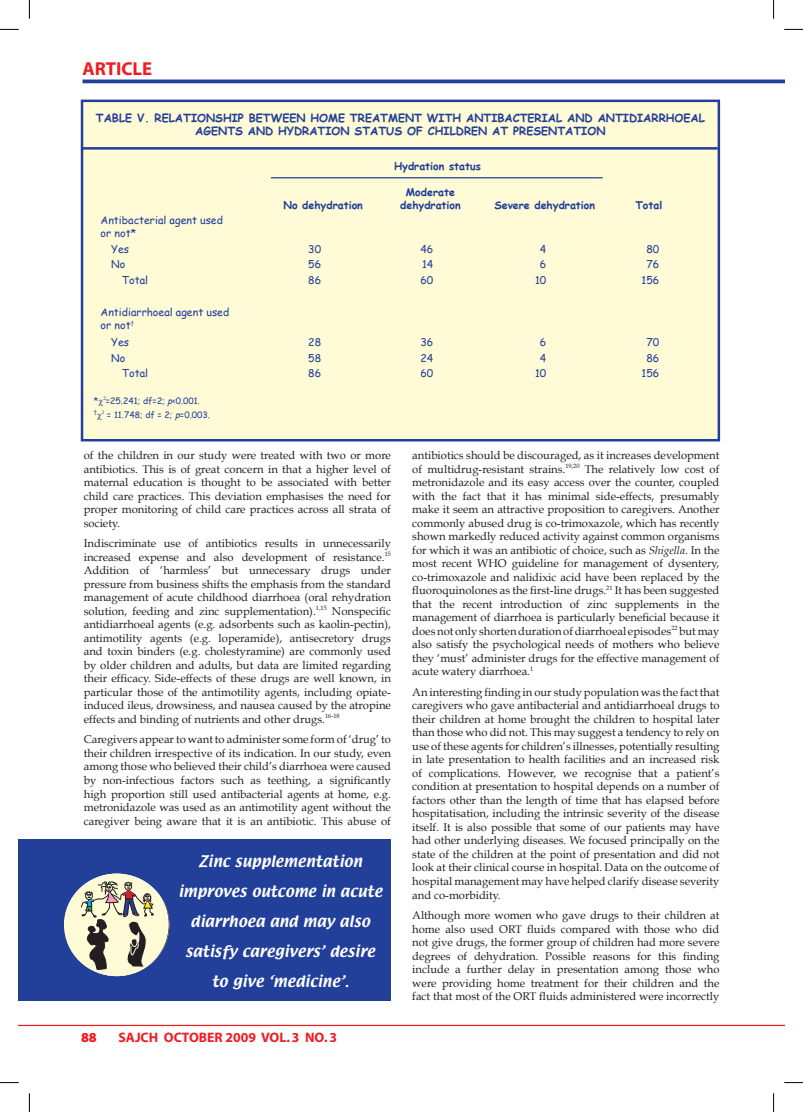
<style>
.page{position:relative;width:803px;height:1112px;background:#fff}
.page>*{position:absolute;margin:0;border:0;box-sizing:border-box;transform-origin:0 0}
.t1{font:700 18.75px "Myriad";color:#ee1d23}
.t2{font:13.75px/30px "Textile";letter-spacing:.02em;color:#fff;text-align:center}
.t3{font:700 13.75px "Myriad";color:#ee1d23}
.t4{font:900 13.75px "Myriad Pro";color:#ee1d23}
.t5{font:11.25px/13.5px "Book Antiqua";color:#231f20;text-align:justify}
.t6{font:700 11.25px/13.5px "Comic Sans MS";color:#223f99;text-align:center}
.t7{font:10.62px/12.8px "Comic Sans MS";color:#223f99}
.t8{font:700 10.62px/12.8px "Comic Sans MS";color:#223f99;text-align:center}
.t9{font:8.75px "Comic Sans MS";color:#223f99}
.t10{font:6.25px "Book Antiqua";color:#223f99}
.t11{font:5px "Book Antiqua";color:#223f99}
.s1{font-style:italic}
.s2{font-size:5px}
</style>
<div class="page">
<hr style="left:19px;top:1024px;width:765px;height:1px;background:#ee1d23">
<svg style="left:83px;top:79px;width:701px;height:4px;background:#3f58a6"></svg>
<div style="left:82px;top:101px;width:637px;height:339px;background:#fffbd6"></div>
<div style="left:81px;top:100px;width:639px;height:341px;border:2px solid #223f99"></div>
<hr style="left:82px;top:147px;width:636px;height:2px;background:#223f99">
<hr style="left:271px;top:177px;width:332px;height:1px;background:#223f99">
<div style="left:19px;top:839px;width:372px;height:161px;background:#223f99"></div>
<svg style="left:64px;top:873px;width:105px;height:102px"></svg>
<svg style="left:0;top:29px;width:19px;height:1px"></svg>
<svg style="left:784px;top:29px;width:19px;height:1px"></svg>
<svg style="left:0;top:1082px;width:19px;height:1px"></svg>
<svg style="left:784px;top:1082px;width:19px;height:1px"></svg>
<svg style="left:29px;top:0;width:1px;height:19px"></svg>
<svg style="left:29px;top:1093px;width:1px;height:18px"></svg>
<svg style="left:773px;top:0;width:1px;height:19px"></svg>
<svg style="left:773px;top:1093px;width:1px;height:18px"></svg>
<svg style="left:166px;top:1024px;width:18px;height:3px"></svg>
<h1 class="t1" style="left:83px;top:59px;width:71px">ARTICLE</h1>
<p class="t6" style="left:96px;top:110px;width:610px">TABLE V. RELATIONSHIP BETWEEN HOME TREATMENT WITH ANTIBACTERIAL AND ANTIDIARRHOEAL<br>AGENTS AND HYDRATION STATUS OF CHILDREN AT PRESENTATION</p>
<p class="t8" style="left:394px;top:160px;width:88px">Hydration status</p>
<p class="t8" style="left:283px;top:198px;width:81px">No dehydration</p>
<p class="t8" style="left:635px;top:198px;width:28px">Total</p>
<p class="t8" style="left:400px;top:185px;width:62px">Moderate dehydration</p>
<p class="t8" style="left:494px;top:198px;width:102px">Severe dehydration</p>
<p class="t7" style="left:101px;top:213px;width:124px">Antibacterial agent used or not*</p>
<p class="t7" style="left:111px;top:242px;width:19px">Yes</p>
<p class="t7" style="left:308px;top:242px;width:14px">30</p>
<p class="t7" style="left:420px;top:242px;width:14px">46</p>
<p class="t7" style="left:540px;top:242px;width:8px">4</p>
<p class="t7" style="left:646px;top:242px;width:14px">80</p>
<p class="t7" style="left:111px;top:257px;width:16px">No</p>
<p class="t7" style="left:308px;top:257px;width:14px">56</p>
<p class="t7" style="left:422px;top:257px;width:13px">14</p>
<p class="t7" style="left:540px;top:257px;width:8px">6</p>
<p class="t7" style="left:646px;top:257px;width:14px">76</p>
<p class="t7" style="left:122px;top:273px;width:28px">Total</p>
<p class="t7" style="left:308px;top:273px;width:14px">86</p>
<p class="t7" style="left:420px;top:273px;width:14px">60</p>
<p class="t7" style="left:535px;top:273px;width:13px">10</p>
<p class="t7" style="left:641px;top:273px;width:19px">156</p>
<p class="t7" style="left:101px;top:305px;width:130px">Antidiarrhoeal agent used or not<sup>†</sup></p>
<p class="t7" style="left:111px;top:335px;width:19px">Yes</p>
<p class="t7" style="left:308px;top:335px;width:14px">28</p>
<p class="t7" style="left:420px;top:335px;width:14px">36</p>
<p class="t7" style="left:540px;top:335px;width:8px">6</p>
<p class="t7" style="left:646px;top:335px;width:14px">70</p>
<p class="t7" style="left:111px;top:351px;width:16px">No</p>
<p class="t7" style="left:308px;top:351px;width:14px">58</p>
<p class="t7" style="left:420px;top:351px;width:14px">24</p>
<p class="t7" style="left:540px;top:351px;width:8px">4</p>
<p class="t7" style="left:646px;top:351px;width:14px">86</p>
<p class="t7" style="left:122px;top:366px;width:28px">Total</p>
<p class="t7" style="left:308px;top:366px;width:14px">86</p>
<p class="t7" style="left:420px;top:366px;width:14px">60</p>
<p class="t7" style="left:535px;top:366px;width:13px">10</p>
<p class="t7" style="left:641px;top:366px;width:19px">156</p>
<p class="t9" style="left:94px;top:394px;width:6px">*</p>
<p class="t11" style="left:103px;top:395px;width:4px">2</p>
<p class="t9" style="left:106px;top:394px;width:96px">=25.241; df=2; <span class="s1">p</span>&lt;0.001.</p>
<p class="t10" style="left:94px;top:407px;width:12px">† <span class="s2">2</span></p>
<p class="t9" style="left:107px;top:408px;width:105px">= 11.748; df = 2; <span class="s1">p</span>=0.003.</p>
<p class="t5" style="left:84px;top:448px;width:309px">of the children in our study were treated with two or more antibiotics. This is of great concern in that a higher level of maternal education is thought to be associated with better child care practices. This deviation emphasises the need for proper monitoring of child care practices across all strata of society.</p>
<p class="t5" style="left:84px;top:536px;width:309px">Indiscriminate use of antibiotics results in unnecessarily increased expense and also development of resistance.<sup>15<br></sup>Addition of ‘harmless’ but unnecessary drugs under pressure from business shifts the emphasis from the standard management of acute childhood diarrhoea (oral rehydration solution, feeding and zinc supplementation).<sup>1,15</sup> Nonspecific antidiarrhoeal agents (e.g. adsorbents such as kaolin-pectin), antimotility agents (e.g. loperamide), antisecretory drugs and toxin binders (e.g. cholestyramine) are commonly used by older children and adults, but data are limited regarding their efficacy. Side-effects of these drugs are well known, in particular those of the antimotility agents, including opiate&shy;induced ileus, drowsiness, and nausea caused by the atropine effects and binding of nutrients and other drugs.<sup>16-18</sup></p>
<p class="t5" style="left:84px;top:732px;width:309px">Caregivers appear to want to administer some form of ‘drug’ to their children irrespective of its indication. In our study, even among those who believed their child’s diarrhoea were caused by non-infectious factors such as teething, a significantly high proportion still used antibacterial agents at home, e.g. metronidazole was used as an antimotility agent without the caregiver being aware that it is an antibiotic. This abuse of</p>
<p class="t2" style="left:178px;top:846px;width:205px">Zinc supplementation improves outcome in acute diarrhoea and may also satisfy caregivers’ desire to give ‘medicine’.</p>
<p class="t4" style="left:81px;top:1027px;width:17px">88</p>
<p class="t3" style="left:119px;top:1029px;width:220px">SAJCH OCTOBER 2009 VOL. 3 NO. 3</p>
<p class="t5" style="left:412px;top:448px;width:309px">antibiotics should be discouraged, as it increases development of multidrug-resistant strains.<sup>19,20</sup> The relatively low cost of metronidazole and its easy access over the counter, coupled with the fact that it has minimal side-effects, presumably make it seem an attractive proposition to caregivers. Another commonly abused drug is co-trimoxazole, which has recently shown markedly reduced activity against common organisms for which it was an antibiotic of choice, such as <span class="s1">Shigella</span>. In the most recent WHO guideline for management of dysentery, co-trimoxazole and nalidixic acid have been replaced by the fluoroquinolones as the first-line drugs.<sup>21</sup> It has been suggested that the recent introduction of zinc supplements in the management of diarrhoea is particularly beneficial because it does not only shorten duration of diarrhoeal episodes<sup>22</sup> but may also satisfy the psychological needs of mothers who believe they ‘must’ administer drugs for the effective management of acute watery diarrhoea.<sup>1</sup></p>
<p class="t5" style="left:412px;top:685px;width:309px">An interesting finding in our study population was the fact that caregivers who gave antibacterial and antidiarrhoeal drugs to their children at home brought the children to hospital later than those who did not. This may suggest a tendency to rely on use of these agents for children’s illnesses, potentially resulting in late presentation to health facilities and an increased risk of complications. However, we recognise that a patient’s condition at presentation to hospital depends on a number of factors other than the length of time that has elapsed before hospitatisation, including the intrinsic severity of the disease itself. It is also possible that some of our patients may have had other underlying diseases. We focused principally on the state of the children at the point of presentation and did not look at their clinical course in hospital. Data on the outcome of hospital management may have helped clarify disease severity and co-morbidity.</p>
<p class="t5" style="left:412px;top:908px;width:309px">Although more women who gave drugs to their children at home also used ORT fluids compared with those who did not give drugs, the former group of children had more severe degrees of dehydration. Possible reasons for this finding include a further delay in presentation among those who were providing home treatment for their children and the fact that most of the ORT fluids administered were incorrectly</p>
</div>
